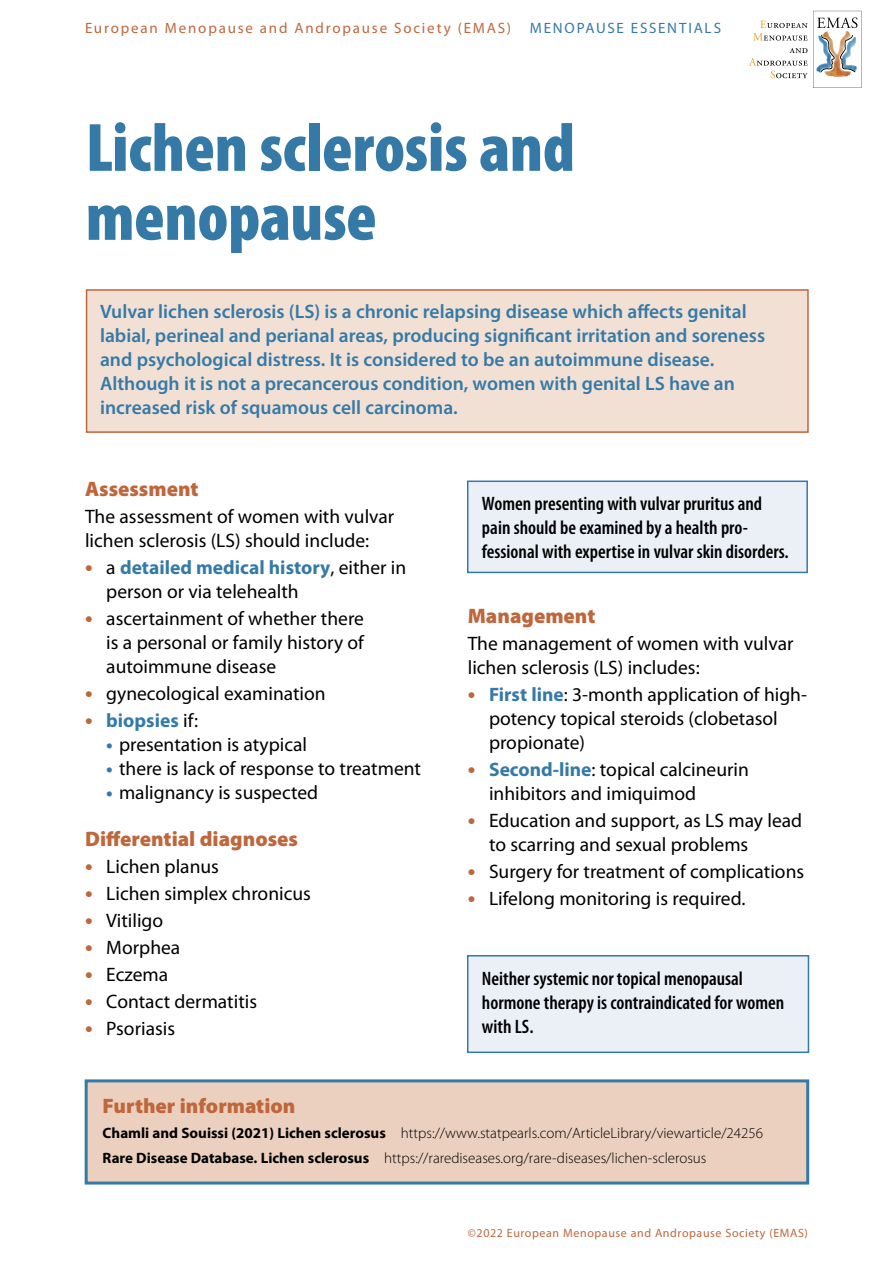
<style>
.page{position:relative;width:893px;height:1263px;background:#fff}
.page>*{position:absolute;margin:0;border:0;box-sizing:border-box;transform-origin:0 0}
.t1{font:900 condensed 69px/69px "Myriad Pro";letter-spacing:-.005em;color:#357aa7}
.t2{font:900 21px "Myriad Pro";color:#bf673c}
.t3{font:19.5px/24px "Myriad Pro";color:#000}
.t4{font:600 19.5px/24px "Myriad Pro";color:#357aa7}
.t5{font:600 condensed 19.5px/24px "Myriad Pro";color:#000}
.t6{font:700 19.5px "Myriad Pro";color:#357aa7}
.t7{font:300 15px/25px "Myriad Pro";color:#000}
.t8{font:15px "Myriad Pro";letter-spacing:.12em;color:#bf673c}
.t9{font:12px "Myriad Pro";letter-spacing:.05em;color:#bf673c}
.s1{color:#357aa7}
.s2{font-weight:700;font-size:22.5px;color:#bf673c}
.s3{font-weight:700;color:#357aa7}
.s4{font-size:22.5px;color:#bf673c}
.s5{font-weight:400;color:#000}
.s6{font-weight:700}
</style>
<div class="page">
<svg style="left:749px;top:11px;width:112px;height:77px"></svg>
<div style="left:87px;top:290px;width:721px;height:142px;background:#f2e0d4"></div>
<div style="left:86px;top:289px;width:723px;height:144px;border:2px solid #bf673c"></div>
<div style="left:86px;top:1081px;width:722px;height:102px;background:#ebd0bf"></div>
<div style="left:85px;top:1079px;width:724px;height:105px;border:3px solid #357aa7"></div>
<div style="left:468px;top:481px;width:339px;height:91px;background:#ebf0f7"></div>
<div style="left:467px;top:480px;width:341px;height:93px;border:2px solid #357aa7"></div>
<div style="left:468px;top:956px;width:340px;height:96px;background:#ebf0f7"></div>
<div style="left:467px;top:955px;width:342px;height:98px;border:2px solid #357aa7"></div>
<p class="t8" style="left:85px;top:18px;width:637px">European Menopause and Andropause Society (EMAS) <span class="s1">MENOPAUSE ESSENTIALS</span></p>
<h1 class="t1" style="left:86px;top:111px;width:491px">Lichen sclerosis and menopause</h1>
<p class="t4" style="left:100px;top:299px;width:667px">Vulvar lichen sclerosis (LS) is a chronic relapsing disease which affects genital labial, perineal and perianal areas, producing significant irritation and soreness and psychological distress. It is considered to be an autoimmune disease.<br>Although it is not a precancerous condition, women with genital LS have an increased risk of squamous cell carcinoma.</p>
<p class="t2" style="left:85px;top:475px;width:115px">Assessment</p>
<p class="t3" style="left:85px;top:504px;width:311px">The assessment of women with vulvar lichen sclerosis (LS) should include:</p>
<p class="t3" style="left:106px;top:555px;width:301px;text-indent:-21px"><span class="s2">•</span> a <span class="s3">detailed medical history</span>, either in person or via telehealth</p>
<p class="t3" style="left:106px;top:606px;width:259px;text-align:justify;text-indent:-21px"><span class="s2">•</span> ascertainment of whether there is a personal or family history of autoimmune disease</p>
<p class="t3" style="left:85px;top:681px;width:242px"><span class="s2">•</span> gynecological examination</p>
<p class="t6" style="left:85px;top:708px;width:115px"><span class="s4">•</span> biopsies <span class="s5">if:</span></p>
<p class="t3" style="left:106px;top:732px;width:202px"><span class="s3">•</span> presentation is atypical</p>
<p class="t3" style="left:106px;top:756px;width:316px"><span class="s3">•</span> there is lack of response to treatment</p>
<p class="t3" style="left:106px;top:780px;width:213px"><span class="s3">•</span> malignancy is suspected</p>
<p class="t2" style="left:85px;top:825px;width:214px">Differential diagnoses</p>
<p class="t3" style="left:85px;top:854px;width:135px"><span class="s2">•</span> Lichen planus</p>
<p class="t3" style="left:85px;top:881px;width:227px"><span class="s2">•</span> Lichen simplex chronicus</p>
<p class="t3" style="left:85px;top:908px;width:80px"><span class="s2">•</span> Vitiligo</p>
<p class="t3" style="left:85px;top:935px;width:97px"><span class="s2">•</span> Morphea</p>
<p class="t3" style="left:85px;top:962px;width:85px"><span class="s2">•</span> Eczema</p>
<p class="t3" style="left:85px;top:989px;width:174px"><span class="s2">•</span> Contact dermatitis</p>
<p class="t3" style="left:85px;top:1016px;width:92px"><span class="s2">•</span> Psoriasis</p>
<p class="t5" style="left:482px;top:491px;width:308px">Women presenting with vulvar pruritus and pain should be examined by a health pro&shy;fessional with expertise in vulvar skin disorders.</p>
<p class="t2" style="left:468px;top:602px;width:129px">Management</p>
<p class="t3" style="left:468px;top:631px;width:327px">The management of women with vulvar lichen sclerosis (LS) includes:</p>
<p class="t3" style="left:489px;top:682px;width:320px;text-indent:-21px"><span class="s2">•</span> <span class="s3">First line</span>: 3-month application of high&shy;potency topical steroids (clobetasol propionate)</p>
<p class="t3" style="left:489px;top:757px;width:261px;text-indent:-21px"><span class="s2">•</span> <span class="s3">Second-line</span>: topical calcineurin inhibitors and imiquimod</p>
<p class="t3" style="left:489px;top:808px;width:315px;text-indent:-21px"><span class="s2">•</span> Education and support, as LS may lead to scarring and sexual problems</p>
<p class="t3" style="left:468px;top:859px;width:338px"><span class="s2">•</span> Surgery for treatment of complications</p>
<p class="t3" style="left:468px;top:886px;width:279px"><span class="s2">•</span> Lifelong monitoring is required.</p>
<p class="t5" style="left:482px;top:966px;width:304px">Neither systemic nor topical menopausal hormone therapy is contraindicated for women with LS.</p>
<p class="t2" style="left:103px;top:1092px;width:194px">Further information</p>
<p class="t7" style="left:103px;top:1120px;width:662px"><span class="s6">Chamli and Souissi (2021) Lichen sclerosus</span> https://www.statpearls.com/ArticleLibrary/viewarticle/24256<br><span class="s6">Rare Disease Database. Lichen sclerosus</span> https://rarediseases.org/rare-diseases/lichen-sclerosus</p>
<p class="t9" style="left:468px;top:1226px;width:342px">©2022 European Menopause and Andropause Society (EMAS)</p>
</div>
